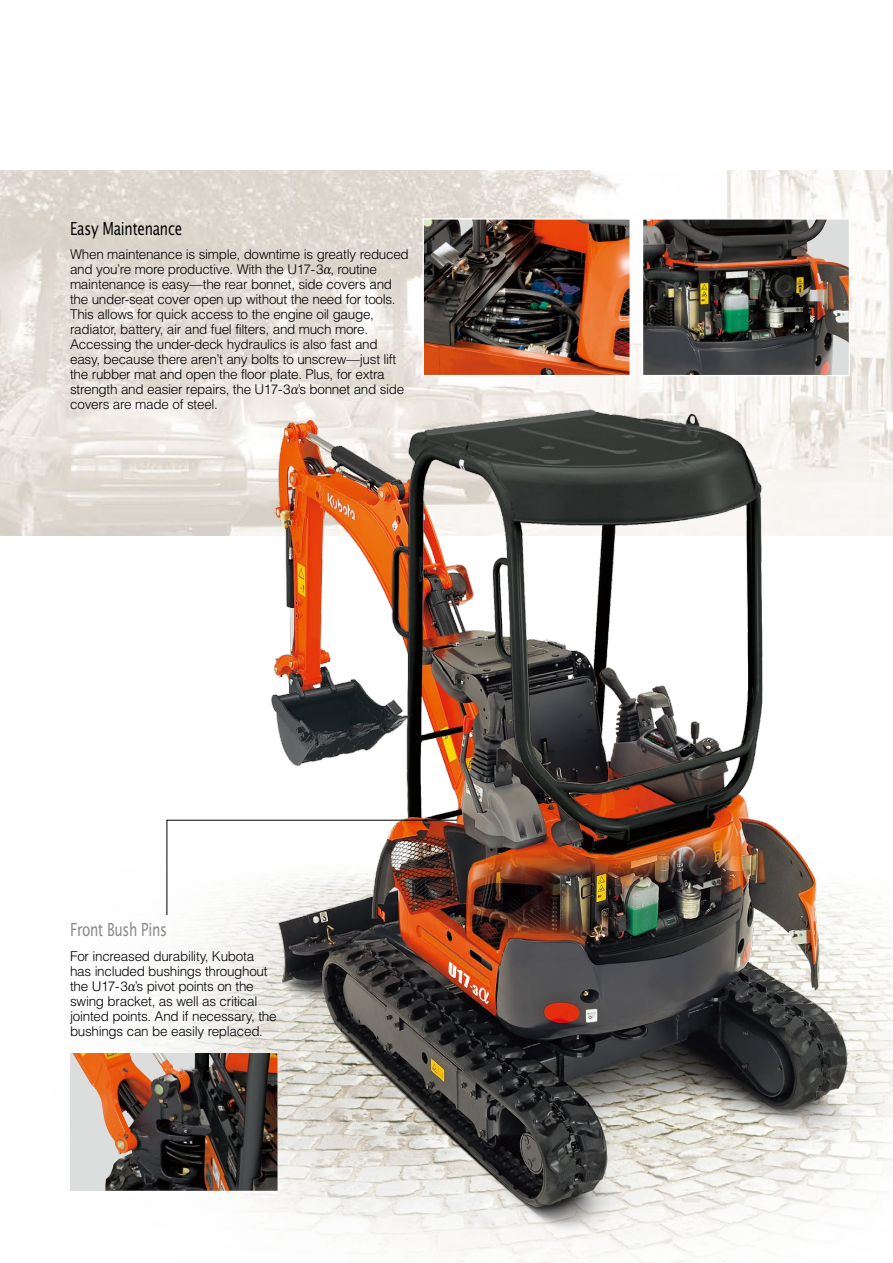
<style>
.page{position:relative;width:893px;height:1263px;background:#fff}
.page>*{position:absolute;margin:0;border:0;box-sizing:border-box;transform-origin:0 0}
.t1{font:18px "Lucida Sans";letter-spacing:-.02em;color:#000;scale:.75 1}
.t2{font:18px "Lucida Sans";letter-spacing:-.02em;color:#898989;scale:.75 1}
.t3{font:300 13.5px/15px "Helvetica";letter-spacing:-.02em;color:#000}
.s1{font-family:"Koz Min Pro";font-weight:400}
</style>
<div class="page">
<img style="left:0;top:170px;width:893px;height:366px">
<img style="left:134px;top:918px;width:88px;height:135px">
<img style="left:222px;top:369px;width:671px;height:894px">
<img style="left:644px;top:220px;width:204px;height:154px">
<div style="left:642px;top:218px;width:208px;height:158px;border:1px solid #fff"></div>
<img style="left:425px;top:220px;width:204px;height:154px">
<div style="left:423px;top:218px;width:208px;height:158px;border:1px solid #fff"></div>
<svg style="left:70px;top:1053px;width:207px;height:138px;background:#4c423e"></svg>
<img style="left:72px;top:1053px;width:123px;height:105px">
<svg style="left:166px;top:819px;width:292px;height:97px"></svg>
<h1 class="t1" style="left:70px;top:217px;width:151px">Easy Maintenance</h1>
<p class="t3" style="left:70px;top:246px;width:340px">When maintenance is simple, downtime is greatly reduced and you’re more productive. With the U17-3<span class="s1">α</span>, routine maintenance is easy—the rear bonnet, side covers and the under-seat cover open up without the need for tools.<br>This allows for quick access to the engine oil gauge, radiator, battery, air and fuel filters, and much more.<br>Accessing the under-deck hydraulics is also fast and easy, because there aren’t any bolts to unscrew—just lift the rubber mat and open the floor plate. Plus, for extra strength and easier repairs, the U17-3<span class="s1">α</span>’s bonnet and side covers are made of steel.</p>
<h1 class="t2" style="left:70px;top:919px;width:131px">Front Bush Pins</h1>
<p class="t3" style="left:70px;top:948px;width:208px">For increased durability, Kubota has included bushings throughout the U17-3<span class="s1">α</span>’s pivot points on the swing bracket, as well as critical jointed points. And if necessary, the bushings can be easily replaced.</p>
</div>
